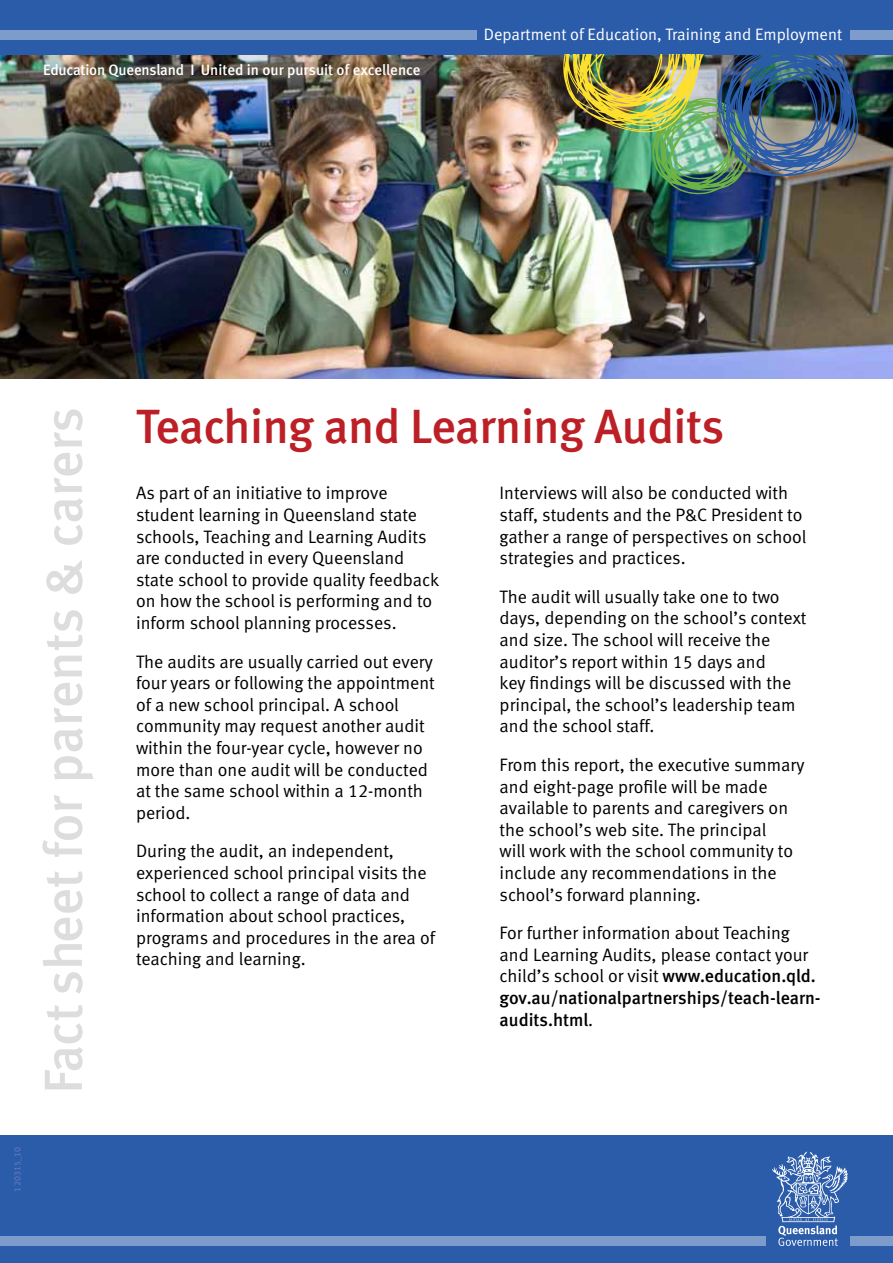
<style>
.page{position:relative;width:893px;height:1263px;background:#fff}
.page>*{position:absolute;margin:0;border:0;box-sizing:border-box;transform-origin:0 0}
.t1{font:48px "Meta Medium LF";letter-spacing:-.01em;color:#bc2026}
.t2{font:18px/21.6px "Meta Normal LF";color:#000}
.t3{font:500 18px/21.6px "Meta";color:#000}
.t4{font:16.5px "Meta Normal LF";color:#fff}
.t5{font:15px "Meta Medium LF";letter-spacing:-.005em;color:#fff}
.t6{font:9px "Meta Normal LF";color:#6a7ebe}
.s1{font-family:"Meta";font-weight:500}
.s2{font-family:"Meta Normal LF";font-weight:400}
</style>
<div class="page">
<img style="left:0;top:54px;width:893px;height:325px">
<div style="left:0;top:1135px;width:893px;height:128px;background:#2b5caa"></div>
<div style="left:0;top:1237px;width:766px;height:9px;background:#7e9ccb"></div>
<div style="left:850px;top:1237px;width:43px;height:9px;background:#7e9ccb"></div>
<div style="left:0;top:0;width:893px;height:54px;background:#2b5caa"></div>
<div style="left:850px;top:31px;width:43px;height:9px;background:#7e9ccb"></div>
<div style="left:0;top:31px;width:476px;height:9px;background:#7e9ccb"></div>
<svg style="left:772px;top:1151px;width:76px;height:95px"></svg>
<img style="left:563px;top:54px;width:295px;height:141px">
<svg style="left:42px;top:409px;width:51px;height:680px"></svg>
<p class="t5" style="left:43px;top:61px;width:379px">Education Queensland I United in our pursuit of excellence</p>
<p class="t4" style="left:484px;top:25px;width:360px">Department of Education, Training and Employment</p>
<p class="t6" style="left:12px;top:1191px;width:46px;rotate:-90deg">120315_10</p>
<h1 class="t1" style="left:136px;top:398px;width:590px">Teaching and Learning Audits</h1>
<p class="t2" style="left:136px;top:482px;width:305px">As part of an initiative to improve student learning in Queensland state schools, Teaching and Learning Audits are conducted in every Queensland state school to provide quality feedback on how the school is performing and to inform school planning processes.</p>
<p class="t2" style="left:136px;top:650px;width:300px">The audits are usually carried out every four years or following the appointment of a new school principal. A school community may request another audit within the four-year cycle, however no more than one audit will be conducted at the same school within a 12-month period.</p>
<p class="t2" style="left:136px;top:840px;width:300px">During the audit, an independent, experienced school principal visits the school to collect a range of data and information about school practices, programs and procedures in the area of teaching and learning.</p>
<p class="t2" style="left:500px;top:482px;width:308px">Interviews will also be conducted with staff, students and the P&amp;C President to gather a range of perspectives on school strategies and practices.</p>
<p class="t2" style="left:500px;top:585px;width:308px">The audit will usually take one to two days, depending on the school’s context and size. The school will receive the auditor’s report within 15 days and<br>key findings will be discussed with the principal, the school’s leadership team and the school staff.</p>
<p class="t2" style="left:500px;top:754px;width:306px">From this report, the executive summary and eight-page profile will be made available to parents and caregivers on the school’s web site. The principal<br>will work with the school community to include any recommendations in the school’s forward planning.</p>
<p class="t2" style="left:500px;top:922px;width:318px">For further information about Teaching and Learning Audits, please contact your child’s school or visit <span class="s1">www.education.qld.</span></p>
<p class="t3" style="left:500px;top:987px;width:323px">gov.au/nationalpartnerships/teach-learn&shy;audits.html<span class="s2">.</span></p>
</div>
